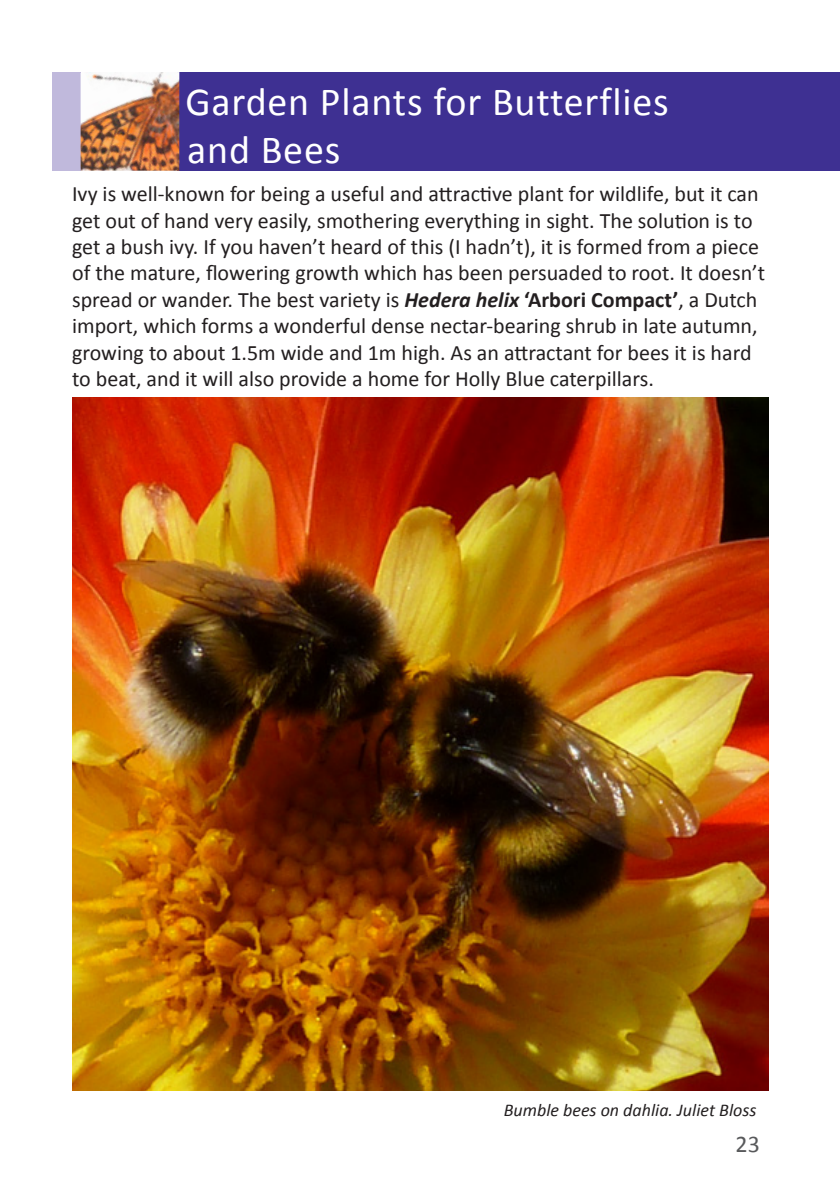
<style>
.page{position:relative;width:840px;height:1191px;background:#fff}
.page>*{position:absolute;margin:0;border:0;box-sizing:border-box;transform-origin:0 0}
.t1{font:40px/48px "Calibri";letter-spacing:.02em;color:#fff}
.t2{font:24px "Calibri";color:#58595b}
.t3{font:22px/26.4px "Calibri";color:#231f20}
.t4{font:italic 18px "Calibri";color:#231f20}
.s1{font-weight:700;font-style:italic}
.s2{font-weight:700}
</style>
<div class="page">
<div style="left:177px;top:72px;width:662px;height:99px;background:#3e3092"></div>
<div style="left:52px;top:72px;width:29px;height:99px;background:#c0b9dc"></div>
<img style="left:81px;top:72px;width:98px;height:99px">
<img style="left:73px;top:397px;width:695px;height:693px">
<h1 class="t1" style="left:185px;top:77px;width:484px">Garden Plants for Butterflies and Bees</h1>
<p class="t3" style="left:72px;top:181px;width:694px">Ivy is well-known for being a useful and attractive plant for wildlife, but it can get out of hand very easily, smothering everything in sight. The solution is to get a bush ivy. If you haven’t heard of this (I hadn’t), it is formed from a piece of the mature, flowering growth which has been persuaded to root. It doesn’t spread or wander. The best variety is <span class="s1">Hedera helix</span> <span class="s2">‘Arbori Compact’</span>, a Dutch import, which forms a wonderful dense nectar-bearing shrub in late autumn, growing to about 1.5m wide and 1m high. As an attractant for bees it is hard to beat, and it will also provide a home for Holly Blue caterpillars.</p>
<p class="t4" style="left:503px;top:1097px;width:254px">Bumble bees on dahlia. Juliet Bloss</p>
<p class="t2" style="left:735px;top:1129px;width:26px">23</p>
</div>
